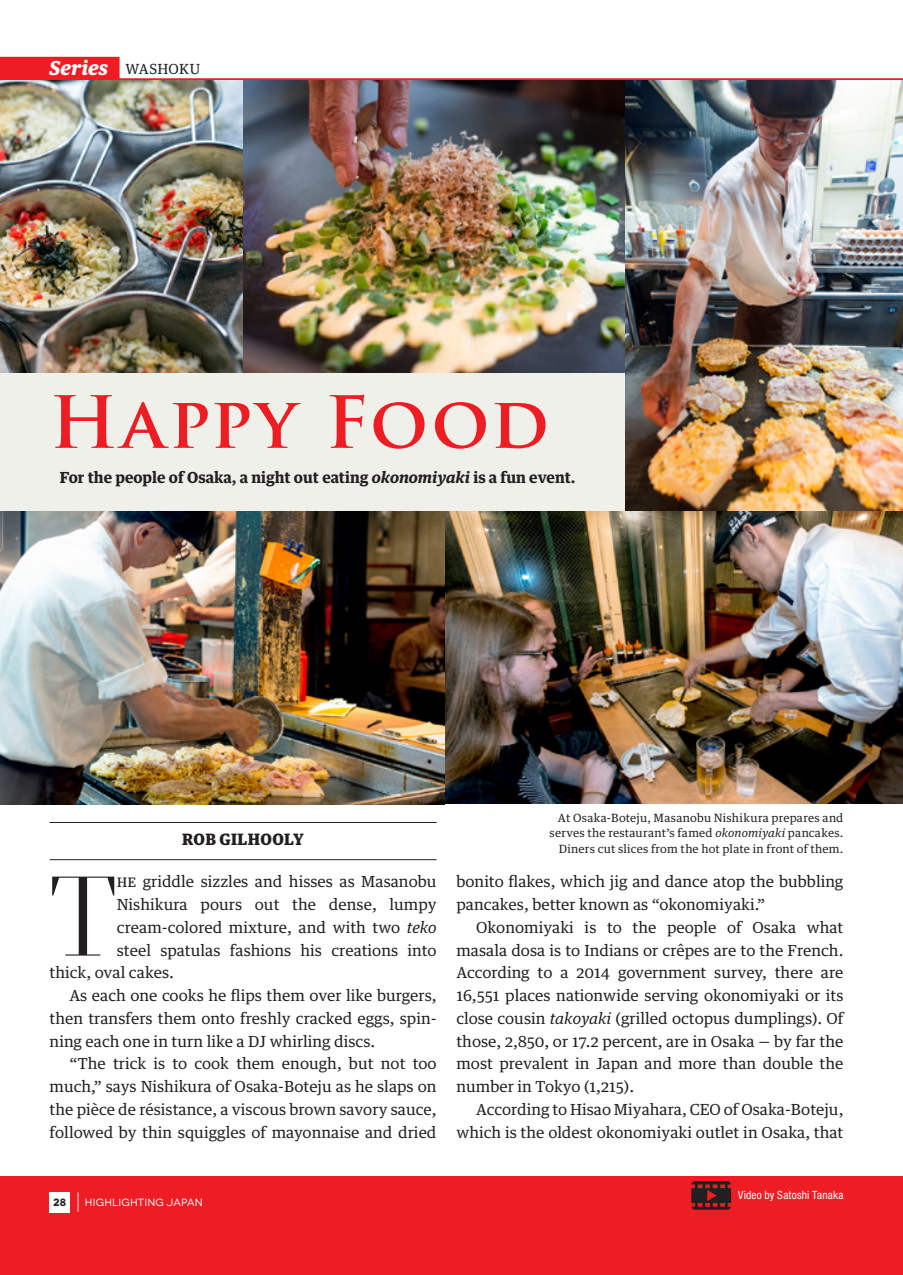
<style>
.page{position:relative;width:903px;height:1275px;background:#fff}
.page>*{position:absolute;margin:0;border:0;box-sizing:border-box;transform-origin:0 0}
.t1{font:300 112.88px "Prumo Display";color:#231f20}
.t2{font:700 70px "Trajan Pro";letter-spacing:.05em;color:#ee1d23}
.t3{font:300 22.75px "Novecentowide";color:#fff}
.t4{font:900 15.75px "Guardian Text Egyp";letter-spacing:.015em;color:#231f20}
.t5{font:15.4px/22.8px "Guardian Text Egyp";color:#231f20}
.t6{font:700 15.4px "Guardian Text Egyp";color:#231f20}
.t7{font:14px "Guardian Text Egyp";letter-spacing:.015em;color:#231f20}
.t8{font:11.38px/15.8px "Guardian Text Egyp";letter-spacing:.015em;color:#231f20;text-align:right}
.t9{font:condensed 11.38px "Helvetica Neue LT Pro";letter-spacing:.02em;color:#fff}
.t10{font:10.5px "Novecentowide";letter-spacing:.02em;color:#fff}
.t11{font:700 10.5px "Novecentowide";color:#231f20}
.s1{font-weight:900;font-style:italic;font-size:19.25px;color:#fff}
.s2{font-style:italic}
</style>
<div class="page">
<div style="left:0;top:373px;width:903px;height:140px;background:#eff0ea"></div>
<img style="left:0;top:80px;width:625px;height:293px">
<img style="left:625px;top:80px;width:278px;height:432px">
<hr style="left:50px;top:822px;width:387px;height:1px;background:#231f20">
<hr style="left:50px;top:859px;width:387px;height:1px;background:#231f20">
<img style="left:0;top:512px;width:903px;height:292px">
<div style="left:0;top:1176px;width:903px;height:99px;background:#ee1d23"></div>
<div style="left:50px;top:1192px;width:20px;height:20px;background:#fff"></div>
<svg style="left:0;top:57px;width:903px;height:23px"></svg>
<svg style="left:691px;top:1181px;width:40px;height:29px"></svg>
<p class="t7" style="left:50px;top:57px;width:152px"><span class="s1">Series</span> WASHOKU</p>
<h2 class="t2" style="left:50px;top:379px;width:501px">Happy Food</h2>
<p class="t6" style="left:60px;top:464px;width:517px">For the people of Osaka, a night out eating <span class="s2">okonomiyaki</span> is a fun event.</p>
<p class="t4" style="left:182px;top:827px;width:123px">ROB GILHOOLY</p>
<h1 class="t1" style="left:50px;top:850px;width:69px">T</h1>
<p class="t5" style="left:117px;top:869px;width:321px">he griddle sizzles and hisses as Masanobu</p>
<p class="t5" style="left:117px;top:892px;width:321px">Nishikura pours out the dense, lumpy</p>
<p class="t5" style="left:117px;top:914px;width:321px">cream-colored mixture, and with two <span class="s2">teko</span></p>
<p class="t5" style="left:117px;top:937px;width:321px">steel spatulas fashions his creations into</p>
<p class="t5" style="left:50px;top:960px;width:126px">thick, oval cakes.</p>
<p class="t5" style="left:69px;top:983px;width:369px">As each one cooks he flips them over like burgers,</p>
<p class="t5" style="left:50px;top:1005px;width:388px">then transfers them onto freshly cracked eggs, spin-</p>
<p class="t5" style="left:50px;top:1028px;width:327px">ning each one in turn like a DJ whirling discs.</p>
<p class="t5" style="left:69px;top:1051px;width:369px">“The trick is to cook them enough, but not too</p>
<p class="t5" style="left:50px;top:1074px;width:388px">much,” says Nishikura of Osaka-Boteju as he slaps on</p>
<p class="t5" style="left:50px;top:1096px;width:388px">the pièce de résistance, a viscous brown savory sauce,</p>
<p class="t5" style="left:50px;top:1119px;width:388px">followed by thin squiggles of mayonnaise and dried</p>
<h3 class="t3" style="left:76px;top:1189px;width:7px">|</h3>
<p class="t11" style="left:53px;top:1196px;width:14px">28</p>
<p class="t10" style="left:85px;top:1196px;width:119px">HIGHLIGHTING JAPAN</p>
<p class="t8" style="left:549px;top:808px;width:295px">At Osaka-Boteju, Masanobu Nishikura prepares and serves the restaurant’s famed <span class="s2">okonomiyaki</span> pancakes.<br>Diners cut slices from the hot plate in front of them.</p>
<p class="t5" style="left:456px;top:869px;width:388px">bonito flakes, which jig and dance atop the bubbling pancakes, better known as “okonomiyaki.”</p>
<p class="t5" style="left:456px;top:914px;width:388px;text-align:justify;text-indent:20px">Okonomiyaki is to the people of Osaka what masala dosa is to Indians or crêpes are to the French.<br>According to a 2014 government survey, there are 16,551 places nationwide serving okonomiyaki or its close cousin <span class="s2">takoyaki</span> (grilled octopus dumplings). Of those, 2,850, or 17.2 percent, are in Osaka — by far the most prevalent in Japan and more than double the number in Tokyo (1,215).</p>
<p class="t5" style="left:456px;top:1096px;width:388px;text-align:right">According to Hisao Miyahara, CEO of Osaka-Boteju, which is the oldest okonomiyaki outlet in Osaka, that</p>
<p class="t9" style="left:738px;top:1188px;width:107px">Video by Satoshi Tanaka</p>
</div>
